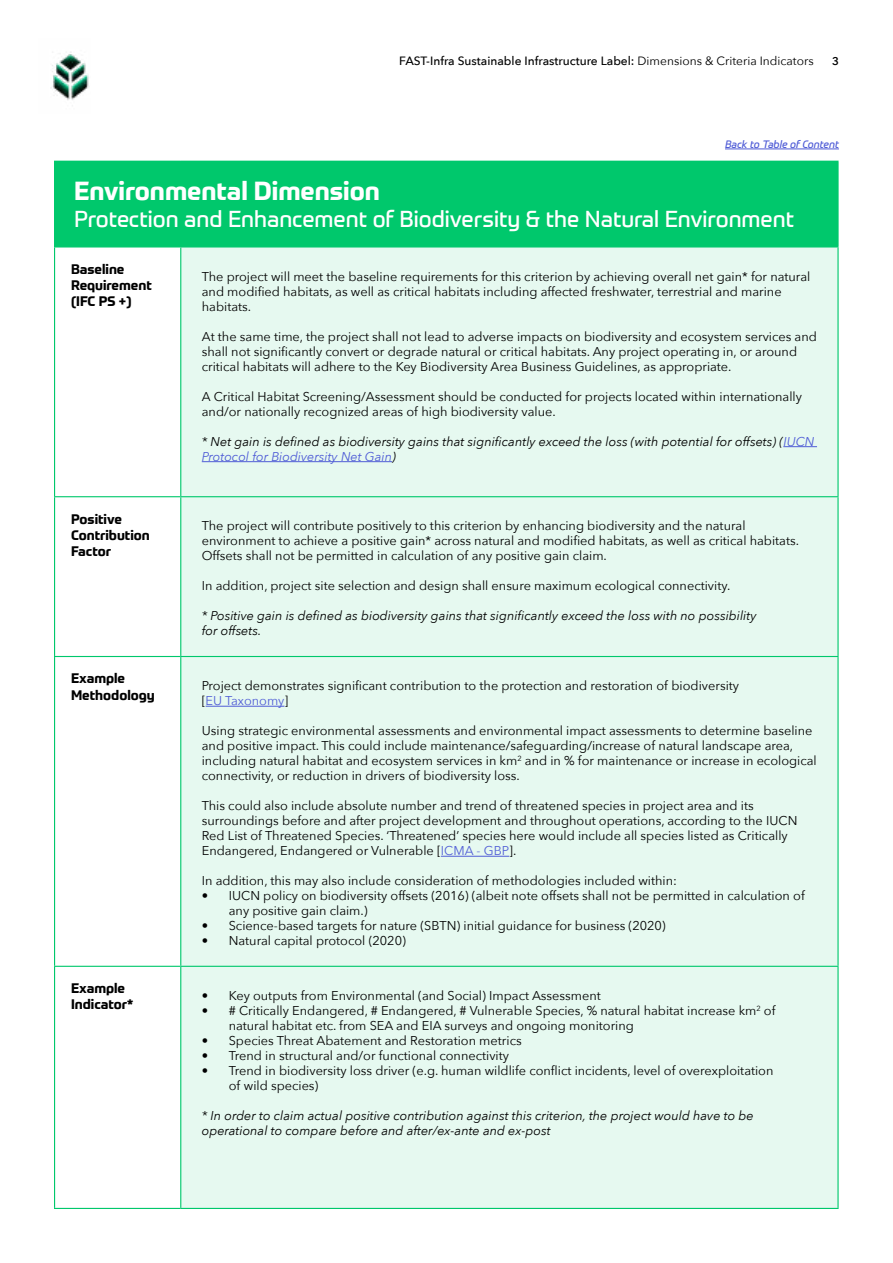
<style>
.page{position:relative;width:893px;height:1263px;background:#fff}
.page>*{position:absolute;margin:0;border:0;box-sizing:border-box;transform-origin:0 0}
.t1{font:700 25.5px "Prometo";color:#fff}
.t2{font:22.5px "Prometo";color:#fff}
.t3{font:700 13.5px/16.2px "Prometo";color:#000}
.t4{font:12.75px/15px "Avenir Next";color:#000}
.t5{font:italic 12.75px/15px "Avenir Next";color:#000}
.t6{font:500 12px "Avenir Next";color:#000}
.t7{font:600 11.25px "Avenir Next";color:#000}
.t8{font:italic 10.5px "Prometo";color:#4f5cd6}
.s1{font-weight:400}
.s2{color:#4f5cd6}
</style>
<div class="page">
<div style="left:55px;top:161px;width:783px;height:86px;background:#00c86c"></div>
<svg style="left:55px;top:247px;width:125px;height:961px"></svg>
<div style="left:181px;top:247px;width:656px;height:961px;background:#e6f9f0"></div>
<hr style="left:54px;top:161px;width:127px;height:1px;background:#00c86c">
<hr style="left:54px;top:162px;width:1px;height:84px;background:#00c86c">
<hr style="left:181px;top:161px;width:658px;height:1px;background:#00c86c">
<hr style="left:837px;top:162px;width:2px;height:84px;background:#00c86c">
<hr style="left:54px;top:246px;width:127px;height:1px;background:#00c86c">
<hr style="left:54px;top:247px;width:1px;height:249px;background:#00c86c">
<hr style="left:181px;top:246px;width:658px;height:1px;background:#00c86c">
<hr style="left:180px;top:247px;width:1px;height:249px;background:#00c86c">
<hr style="left:837px;top:247px;width:2px;height:249px;background:#00c86c">
<hr style="left:54px;top:496px;width:127px;height:1px;background:#00c86c">
<hr style="left:181px;top:496px;width:658px;height:1px;background:#00c86c">
<hr style="left:54px;top:497px;width:1px;height:159px;background:#00c86c">
<hr style="left:180px;top:497px;width:1px;height:159px;background:#00c86c">
<hr style="left:837px;top:497px;width:2px;height:159px;background:#00c86c">
<hr style="left:54px;top:656px;width:127px;height:1px;background:#00c86c">
<hr style="left:54px;top:657px;width:1px;height:309px;background:#00c86c">
<hr style="left:181px;top:656px;width:658px;height:1px;background:#00c86c">
<hr style="left:180px;top:657px;width:1px;height:309px;background:#00c86c">
<hr style="left:837px;top:657px;width:2px;height:309px;background:#00c86c">
<hr style="left:54px;top:966px;width:127px;height:1px;background:#00c86c">
<hr style="left:54px;top:967px;width:1px;height:241px;background:#00c86c">
<hr style="left:181px;top:966px;width:658px;height:1px;background:#00c86c">
<hr style="left:180px;top:967px;width:1px;height:241px;background:#00c86c">
<hr style="left:837px;top:967px;width:2px;height:241px;background:#00c86c">
<hr style="left:54px;top:1208px;width:127px;height:1px;background:#00c86c">
<hr style="left:181px;top:1208px;width:658px;height:1px;background:#00c86c">
<hr style="left:783px;top:446px;width:34px;height:1px;background:#4f5cd6">
<hr style="left:202px;top:461px;width:190px;height:1px;background:#4f5cd6">
<hr style="left:206px;top:706px;width:78px;height:1px;background:#4f5cd6">
<hr style="left:441px;top:856px;width:68px;height:1px;background:#4f5cd6">
<img style="left:52px;top:52px;width:37px;height:48px">
<hr style="left:725px;top:148px;width:114px;height:1px;background:#4f5cd6">
<p class="t6" style="left:399px;top:51px;width:416px">FAST-Infra Sustainable Infrastructure Label: <span class="s1">Dimensions &amp; Criteria Indicators</span></p>
<p class="t7" style="left:832px;top:52px;width:8px">3</p>
<p class="t8" style="left:725px;top:138px;width:115px">Back to Table of Content</p>
<h1 class="t1" style="left:74px;top:175px;width:307px">Environmental Dimension</h1>
<h2 class="t2" style="left:74px;top:206px;width:722px">Protection and Enhancement of Biodiversity &amp; the Natural Environment</h2>
<p class="t3" style="left:71px;top:261px;width:82px">Baseline<br>Requirement (IFC PS +)</p>
<p class="t4" style="left:202px;top:268px;width:610px">The project will meet the baseline requirements for this criterion by achieving overall net gain* for natural and modified habitats, as well as critical habitats including affected freshwater, terrestrial and marine habitats.</p>
<p class="t4" style="left:202px;top:328px;width:617px">At the same time, the project shall not lead to adverse impacts on biodiversity and ecosystem services and shall not significantly convert or degrade natural or critical habitats. Any project operating in, or around critical habitats will adhere to the Key Biodiversity Area Business Guidelines, as appropriate.</p>
<p class="t4" style="left:202px;top:388px;width:602px">A Critical Habitat Screening/Assessment should be conducted for projects located within internationally and/or nationally recognized areas of high biodiversity value.</p>
<p class="t5" style="left:202px;top:433px;width:614px">* Net gain is defined as biodiversity gains that significantly exceed the loss (with potential for offsets) (<span class="s2">IUCN<br>Protocol for Biodiversity Net Gain</span>)</p>
<p class="t3" style="left:71px;top:511px;width:80px">Positive<br>Contribution<br>Factor</p>
<p class="t4" style="left:202px;top:518px;width:599px">The project will contribute positively to this criterion by enhancing biodiversity and the natural environment to achieve a positive gain* across natural and modified habitats, as well as critical habitats.<br>Offsets shall not be permitted in calculation of any positive gain claim.</p>
<p class="t4" style="left:202px;top:578px;width:530px">In addition, project site selection and design shall ensure maximum ecological connectivity.</p>
<p class="t5" style="left:202px;top:608px;width:556px">* Positive gain is defined as biodiversity gains that significantly exceed the loss with no possibility for offsets.</p>
<p class="t3" style="left:71px;top:670px;width:85px">Example<br>Methodology</p>
<p class="t4" style="left:202px;top:678px;width:539px">Project demonstrates significant contribution to the protection and restoration of biodiversity [<span class="s2">EU Taxonomy</span>]</p>
<p class="t4" style="left:202px;top:723px;width:616px">Using strategic environmental assessments and environmental impact assessments to determine baseline and positive impact. This could include maintenance/safeguarding/increase of natural landscape area, including natural habitat and ecosystem services in km<sup>2</sup> and in % for maintenance or increase in ecological connectivity, or reduction in drivers of biodiversity loss.</p>
<p class="t4" style="left:202px;top:798px;width:597px">This could also include absolute number and trend of threatened species in project area and its surroundings before and after project development and throughout operations, according to the IUCN Red List of Threatened Species. ‘Threatened’ species here would include all species listed as Critically Endangered, Endangered or Vulnerable [<span class="s2">ICMA - GBP</span>].</p>
<p class="t4" style="left:202px;top:873px;width:477px">In addition, this may also include consideration of methodologies included within:</p>
<p class="t4" style="left:229px;top:888px;width:577px;text-indent:-27px">• IUCN policy on biodiversity offsets (2016) (albeit note offsets shall not be permitted in calculation of any positive gain claim.)</p>
<p class="t4" style="left:202px;top:918px;width:465px">• Science-based targets for nature (SBTN) initial guidance for business (2020)</p>
<p class="t4" style="left:202px;top:933px;width:206px">• Natural capital protocol (2020)</p>
<p class="t3" style="left:71px;top:980px;width:64px">Example<br>Indicator*</p>
<p class="t4" style="left:202px;top:987px;width:401px">• Key outputs from Environmental (and Social) Impact Assessment</p>
<p class="t4" style="left:229px;top:1002px;width:548px;text-indent:-27px">• # Critically Endangered, # Endangered, # Vulnerable Species, % natural habitat increase km<sup>2</sup> of natural habitat etc. from SEA and EIA surveys and ongoing monitoring</p>
<p class="t4" style="left:202px;top:1032px;width:321px">• Species Threat Abatement and Restoration metrics</p>
<p class="t4" style="left:202px;top:1047px;width:309px">• Trend in structural and/or functional connectivity</p>
<p class="t4" style="left:229px;top:1062px;width:546px;text-indent:-27px">• Trend in biodiversity loss driver (e.g. human wildlife conflict incidents, level of overexploitation of wild species)</p>
<p class="t5" style="left:202px;top:1107px;width:553px">* In order to claim actual positive contribution against this criterion, the project would have to be operational to compare before and after/ex-ante and ex-post</p>
</div>
